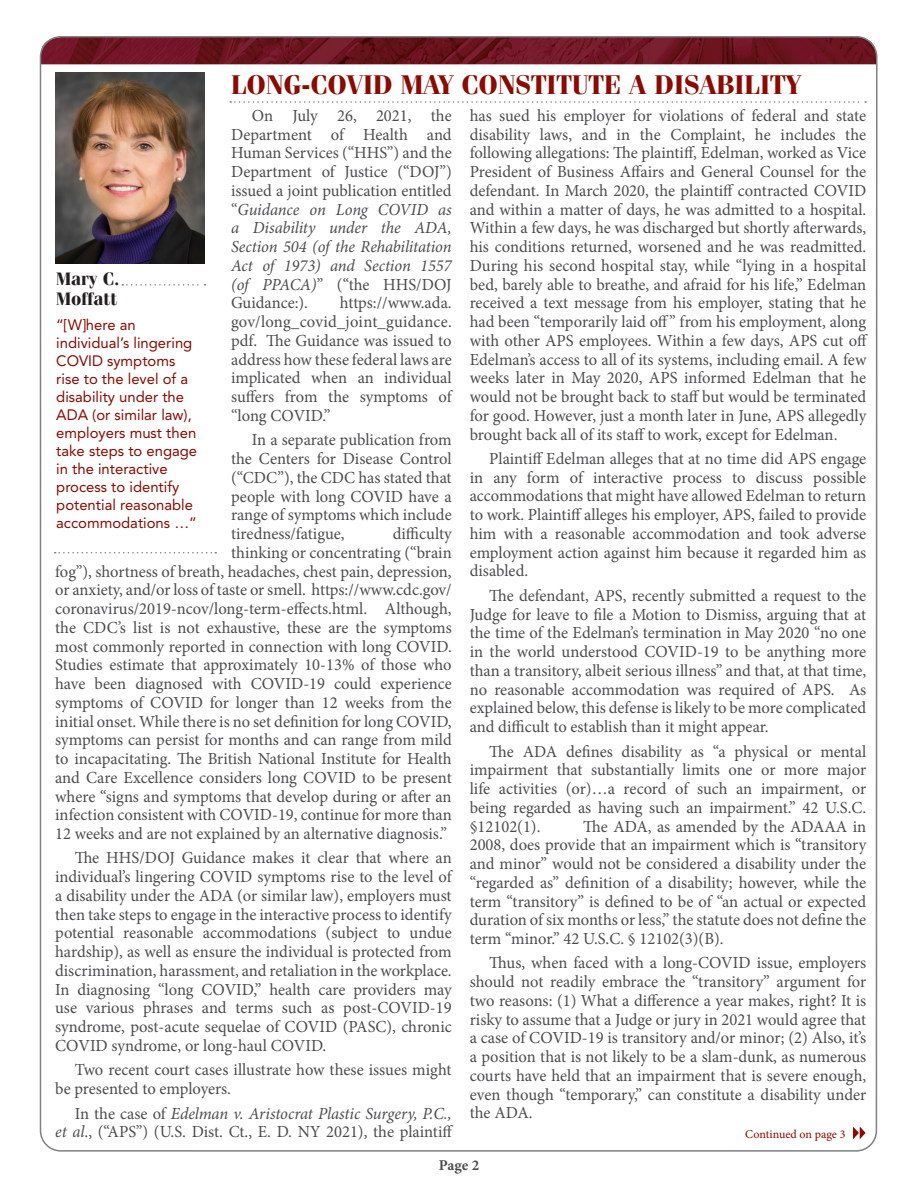
<style>
.page{position:relative;width:918px;height:1188px;background:#fff}
.page>*{position:absolute;margin:0;border:0;box-sizing:border-box;transform-origin:0 0}
.t1{font:700 27px "Fenice";color:#8b0a02}
.t2{font:700 18px/19.5px "Fenice";color:#231f20}
.t3{font:16.8px/18.8px "Minion Pro";color:#4b4c4d;text-align:justify}
.t4{font:15px/18px "Avenir LT Std";color:#8b0a02}
.t5{font:700 15px "Minion Pro";color:#4b4c4d}
.t6{font:12px "Minion Pro";letter-spacing:-.005em;color:#8b0a02}
.s1{font-style:italic}
</style>
<div class="page">
<svg style="left:230px;top:101px;width:636px;height:2px"></svg>
<img style="left:55px;top:73px;width:149px;height:190px">
<svg style="left:122px;top:284px;width:84px;height:2px"></svg>
<svg style="left:55px;top:552px;width:161px;height:2px"></svg>
<svg style="left:853px;top:1127px;width:13px;height:12px"></svg>
<img style="left:40px;top:37px;width:835px;height:27px">
<h1 class="t1" style="left:231px;top:68px;width:571px">LONG-COVID MAY CONSTITUTE A DISABILITY</h1>
<p class="t3" style="left:231px;top:106px;width:222px;text-indent:21px">On July 26, 2021, the Department of Health and Human Services (“HHS”) and the Department of Justice (“DOJ”) issued a joint publication entitled “<span class="s1">Guidance on Long COVID as a Disability under the ADA, Section 504 (of the Rehabilitation Act of 1973) and Section 1557 (of PPACA)</span>” (“the HHS/DOJ Guidance:).</p>
<p class="t2" style="left:56px;top:269px;width:65px">Mary C.<br>Moffatt</p>
<p class="t4" style="left:56px;top:316px;width:142px">“[W]here an individual’s lingering<br>COVID symptoms rise to the level of a disability under the<br>ADA (or similar law), employers must then take steps to engage in the interactive process to identify potential reasonable accommodations …”</p>
<p class="t3" style="left:231px;top:294px;width:222px;text-indent:109px">https://www.ada. gov/long_covid_joint_guidance. pdf. The Guidance was issued to address how these federal laws are implicated when an individual suffers from the symptoms of “long COVID.”</p>
<p class="t3" style="left:231px;top:431px;width:222px;text-indent:21px">In a separate publication from the Centers for Disease Control (“CDC”), the CDC has stated that people with long COVID have a range of symptoms which include tiredness/fatigue,</p>
<p class="t3" style="left:55px;top:524px;width:398px;text-align:right">difficulty<br>thinking or concentrating (“brain<br>fog”), shortness of breath, headaches, chest pain, depression, or anxiety, and/or loss of taste or smell. https://www.cdc.gov/ coronavirus/2019-ncov/long-term-effects.html. Although, the CDC’s list is not exhaustive, these are the symptoms most commonly reported in connection with long COVID.<br>Studies estimate that approximately 10-13% of those who have been diagnosed with COVID-19 could experience symptoms of COVID for longer than 12 weeks from the initial onset. While there is no set definition for long COVID, symptoms can persist for months and can range from mild to incapacitating. The British National Institute for Health and Care Excellence considers long COVID to be present where “signs and symptoms that develop during or after an infection consistent with COVID-19, continue for more than 12 weeks and are not explained by an alternative diagnosis.”</p>
<p class="t3" style="left:55px;top:849px;width:398px;text-indent:19px">The HHS/DOJ Guidance makes it clear that where an individual’s lingering COVID symptoms rise to the level of a disability under the ADA (or similar law), employers must then take steps to engage in the interactive process to identify potential reasonable accommodations (subject to undue hardship), as well as ensure the individual is protected from discrimination, harassment, and retaliation in the workplace.<br>In diagnosing “long COVID,” health care providers may use various phrases and terms such as post-COVID-19 syndrome, post-acute sequelae of COVID (PASC), chronic COVID syndrome, or long-haul COVID.</p>
<p class="t3" style="left:55px;top:1061px;width:398px;text-indent:19px">Two recent court cases illustrate how these issues might be presented to employers.</p>
<p class="t3" style="left:55px;top:1104px;width:400px;text-align:right">In the case of <span class="s1">Edelman v. Aristocrat Plastic Surgery, P.C.,<br>et al</span>., (“APS”) (U.S. Dist. Ct., E. D. NY 2021), the plaintiff</p>
<p class="t3" style="left:470px;top:106px;width:400px">has sued his employer for violations of federal and state disability laws, and in the Complaint, he includes the following allegations: The plaintiff, Edelman, worked as Vice President of Business Affairs and General Counsel for the defendant. In March 2020, the plaintiff contracted COVID and within a matter of days, he was admitted to a hospital.<br>Within a few days, he was discharged but shortly afterwards, his conditions returned, worsened and he was readmitted.<br>During his second hospital stay, while “lying in a hospital bed, barely able to breathe, and afraid for his life,” Edelman received a text message from his employer, stating that he had been “temporarily laid off” from his employment, along with other APS employees. Within a few days, APS cut off Edelman’s access to all of its systems, including email. A few weeks later in May 2020, APS informed Edelman that he would not be brought back to staff but would be terminated for good. However, just a month later in June, APS allegedly brought back all of its staff to work, except for Edelman.</p>
<p class="t3" style="left:470px;top:449px;width:398px;text-indent:19px">Plaintiff Edelman alleges that at no time did APS engage in any form of interactive process to discuss possible accommodations that might have allowed Edelman to return to work. Plaintiff alleges his employer, APS, failed to provide him with a reasonable accommodation and took adverse employment action against him because it regarded him as disabled.</p>
<p class="t3" style="left:470px;top:586px;width:398px;text-indent:19px">The defendant, APS, recently submitted a request to the Judge for leave to file a Motion to Dismiss, arguing that at the time of the Edelman’s termination in May 2020 “no one in the world understood COVID-19 to be anything more than a transitory, albeit serious illness” and that, at that time, no reasonable accommodation was required of APS. As explained below, this defense is likely to be more complicated and difficult to establish than it might appear.</p>
<p class="t3" style="left:470px;top:742px;width:398px;text-indent:19px">The ADA defines disability as “a physical or mental impairment that substantially limits one or more major life activities (or)…a record of such an impairment, or being regarded as having such an impairment.” 42 U.S.C. §12102(1).</p>
<p class="t3" style="left:470px;top:817px;width:398px;text-indent:113px">The ADA, as amended by the ADAAA in 2008, does provide that an impairment which is “transitory and minor” would not be considered a disability under the “regarded as” definition of a disability; however, while the term “transitory” is defined to be of “an actual or expected duration of six months or less,” the statute does not define the term “minor.” 42 U.S.C. § 12102(3)(B).</p>
<p class="t3" style="left:470px;top:954px;width:398px;text-indent:19px">Thus, when faced with a long-COVID issue, employers should not readily embrace the “transitory” argument for two reasons: (1) What a difference a year makes, right? It is risky to assume that a Judge or jury in 2021 would agree that a case of COVID-19 is transitory and/or minor; (2) Also, it’s a position that is not likely to be a slam-dunk, as numerous courts have held that an impairment that is severe enough, even though “temporary,” can constitute a disability under the ADA.</p>
<p class="t6" style="left:745px;top:1126px;width:102px">Continued on page 3</p>
<p class="t5" style="left:439px;top:1155px;width:42px">Page 2</p>
</div>
